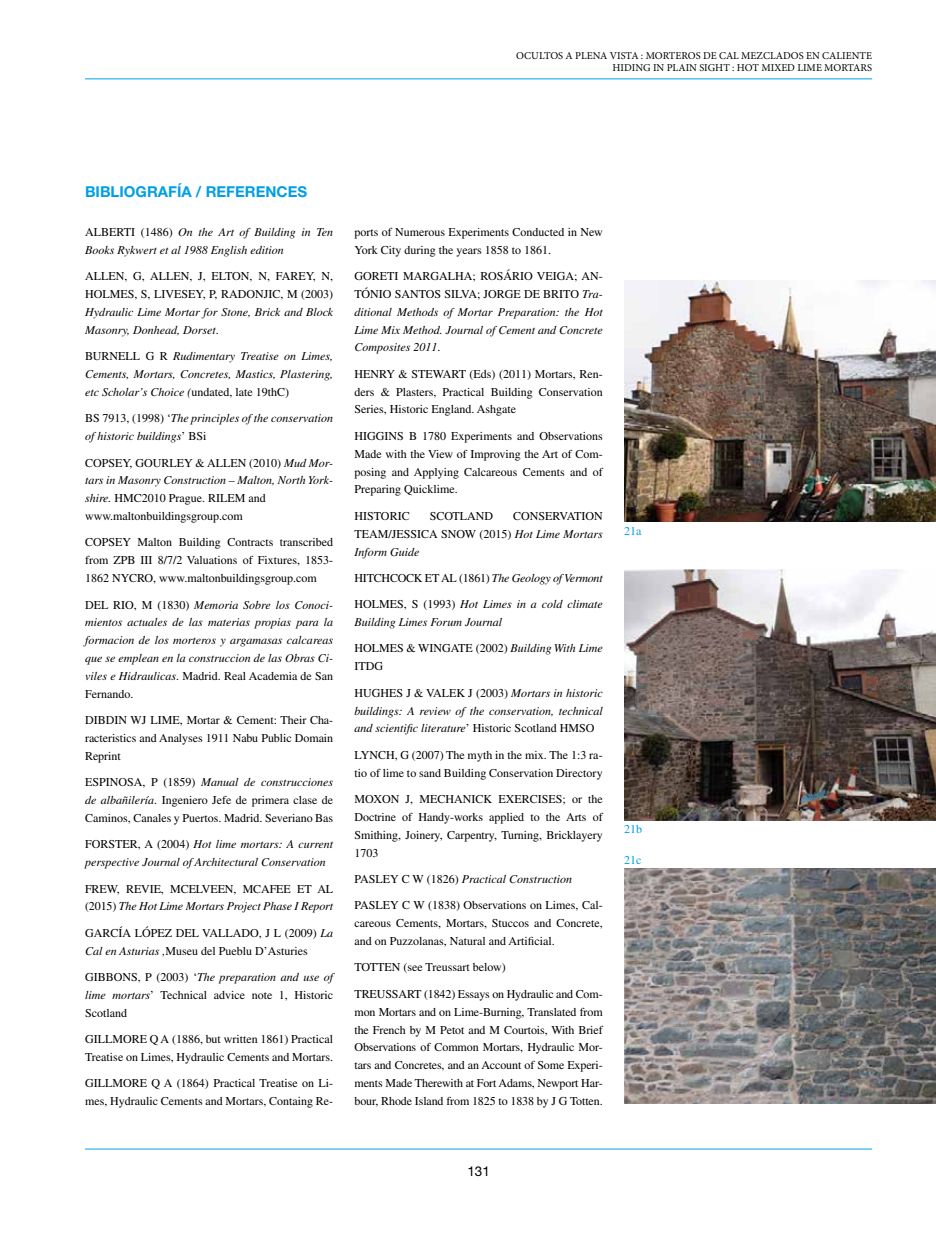
<style>
.page{position:relative;width:936px;height:1234px;background:#fff}
.page>*{position:absolute;margin:0;border:0;box-sizing:border-box;transform-origin:0 0}
.t1{font:700 15px "Helvetica Neue LT Std";color:#009fe3}
.t2{font:13.5px "Helvetica Neue LT Std";color:#000}
.t3{font:12px/17.9px "Times LT Std";color:#000}
.t4{font:italic 12px/17.9px "Times LT Std";color:#000}
.t5{font:12px "Times LT Std";color:#009fe3}
.t6{font:10.5px/12.6px "Minion Pro";color:#000;text-align:right}
.s1{font-style:normal}
.s2{font-style:italic}
</style>
<div class="page">
<hr style="left:85px;top:1148px;width:787px;height:1px;background:#009fe3">
<hr style="left:85px;top:79px;width:787px;height:1px;background:#009fe3">
<img style="left:624px;top:281px;width:311px;height:240px">
<img style="left:624px;top:569px;width:311px;height:251px">
<img style="left:624px;top:868px;width:311px;height:235px">
<p class="t6" style="left:516px;top:49px;width:357px">OCULTOS A PLENA VISTA : MORTEROS DE CAL MEZCLADOS EN CALIENTE<br>HIDING IN PLAIN SIGHT : HOT MIXED LIME MORTARS</p>
<p class="t1" style="left:85px;top:182px;width:223px">BIBLIOGRAFÍA / REFERENCES</p>
<p class="t4" style="left:85px;top:223px;width:250px"><span class="s1">ALBERTI (1486)</span> On the Art of Building in Ten<br>Books Rykwert et al 1988 English edition</p>
<p class="t3" style="left:85px;top:267px;width:250px">ALLEN, G, ALLEN, J, ELTON, N, FAREY, N,<br>HOLMES, S, LIVESEY, P, RADONJIC, M (2003)</p>
<p class="t4" style="left:85px;top:303px;width:250px">Hydraulic Lime Mortar for Stone, Brick and Block<br>Masonry, Donhead, Dorset<span class="s1">.</span></p>
<p class="t4" style="left:85px;top:347px;width:250px;text-align:justify"><span class="s1">BURNELL G R</span> Rudimentary Treatise on Limes, Cements, Mortars, Concretes, Mastics, Plastering, etc Scholar’s Choice (<span class="s1">undated, late 19thC)</span></p>
<p class="t4" style="left:85px;top:409px;width:250px"><span class="s1">BS 7913, (1998) ‘</span>The principles of the conservation of historic buildings<span class="s1">’ BSi</span></p>
<p class="t3" style="left:85px;top:453px;width:250px">COPSEY, GOURLEY &amp; ALLEN (2010) <span class="s2">Mud Mor&shy;tars in Masonry Construction – Malton, North York&shy;shire.</span> HMC2010 Prague. RILEM and www.maltonbuildingsgroup.com</p>
<p class="t3" style="left:85px;top:533px;width:250px;text-align:justify">COPSEY Malton Building Contracts transcribed from ZPB III 8/7/2 Valuations of Fixtures, 1853- 1862 NYCRO, www.maltonbuildingsgroup.com</p>
<p class="t4" style="left:85px;top:595px;width:250px;text-align:justify"><span class="s1">DEL RIO, M (1830)</span> Memoria Sobre los Conoci&shy;mientos actuales de las materias propias para la formacion de los morteros y argamasas calcareas que se emplean en la construccion de las Obras Ci&shy;viles e Hidraulicas<span class="s1">. Madrid. Real Academia de San Fernando.</span></p>
<p class="t3" style="left:85px;top:711px;width:250px;text-align:justify">DIBDIN WJ LIME, Mortar &amp; Cement: Their Cha&shy;racteristics and Analyses 1911 Nabu Public Domain Reprint</p>
<p class="t3" style="left:85px;top:773px;width:250px;text-align:justify">ESPINOSA, P (1859) <span class="s2">Manual de construcciones de albañilería</span>. Ingeniero Jefe de primera clase de Caminos, Canales y Puertos. Madrid. Severiano Bas</p>
<p class="t4" style="left:85px;top:835px;width:250px"><span class="s1">FORSTER, A (2004)</span> Hot lime mortars: A current perspective Journal of Architectural Conservation</p>
<p class="t3" style="left:85px;top:879px;width:250px">FREW, REVIE, MCELVEEN, MCAFEE ET AL (2015) <span class="s2">The Hot Lime Mortars Project Phase I Report</span></p>
<p class="t3" style="left:85px;top:923px;width:250px">GARCÍA LÓPEZ DEL VALLADO, J L (2009) <span class="s2">La<br>Cal en Asturias ,</span>Museu del Pueblu D’Asturies</p>
<p class="t3" style="left:85px;top:967px;width:250px;text-align:justify">GIBBONS, P (2003) ‘<span class="s2">The preparation and use of lime mortars</span>’ Technical advice note 1, Historic Scotland</p>
<p class="t3" style="left:85px;top:1029px;width:250px">GILLMORE Q A (1886, but written 1861) Practical<br>Treatise on Limes, Hydraulic Cements and Mortars.</p>
<p class="t3" style="left:85px;top:1074px;width:250px">GILLMORE Q A (1864) Practical Treatise on Li&shy;mes, Hydraulic Cements and Mortars, Containg Re-</p>
<p class="t3" style="left:354px;top:223px;width:250px">ports of Numerous Experiments Conducted in New<br>York City during the years 1858 to 1861.</p>
<p class="t4" style="left:354px;top:267px;width:250px;text-align:justify"><span class="s1">GORETI MARGALHA; ROSÁRIO VEIGA; AN-TÓNIO SANTOS SILVA; JORGE DE BRITO</span> Tra&shy;ditional Methods of Mortar Preparation: the Hot Lime Mix Method. Journal of Cement and Concrete Composites 2011<span class="s1">.</span></p>
<p class="t3" style="left:354px;top:364px;width:250px;text-align:justify">HENRY &amp; STEWART (Eds) (2011) Mortars, Ren&shy;ders &amp; Plasters, Practical Building Conservation Series, Historic England. Ashgate</p>
<p class="t3" style="left:354px;top:427px;width:250px;text-align:justify">HIGGINS B 1780 Experiments and Observations Made with the View of Improving the Art of Com&shy;posing and Applying Calcareous Cements and of Preparing Quicklime.</p>
<p class="t3" style="left:354px;top:506px;width:57px">HISTORIC</p>
<p class="t3" style="left:429px;top:506px;width:65px">SCOTLAND</p>
<p class="t3" style="left:354px;top:506px;width:250px;text-align:justify;text-indent:159px">CONSERVATION TEAM/JESSICA SNOW (2015) <span class="s2">Hot Lime Mortars Inform Guide</span></p>
<p class="t4" style="left:354px;top:564px;width:250px;line-height:26.4px"><span class="s1">HITCHCOCK ET AL (1861)</span> The Geology of Vermont<br><span class="s1">HOLMES, S (1993)</span> Hot Limes in a cold climate</p>
<p class="t4" style="left:354px;top:608px;width:250px;line-height:26.4px">Building Limes Forum Journal<br><span class="s1">HOLMES &amp; WINGATE (2002)</span> Building With Lime</p>
<p class="t3" style="left:354px;top:653px;width:250px;line-height:26.4px">ITDG<br>HUGHES J &amp; VALEK J (2003) <span class="s2">Mortars in historic</span></p>
<p class="t4" style="left:354px;top:701px;width:250px">buildings: A review of the conservation, technical and scientific literature<span class="s1">’ Historic Scotland HMSO</span></p>
<p class="t3" style="left:354px;top:745px;width:250px">LYNCH, G (2007) The myth in the mix. The 1:3 ra&shy;tio of lime to sand Building Conservation Directory</p>
<p class="t3" style="left:354px;top:789px;width:250px;text-align:justify">MOXON J, MECHANICK EXERCISES; or the Doctrine of Handy-works applied to the Arts of Smithing, Joinery, Carpentry, Turning, Bricklayery 1703</p>
<p class="t3" style="left:354px;top:865px;width:250px;line-height:26.4px">PASLEY C W (1826) <span class="s2">Practical Construction<br></span>PASLEY C W (1838) Observations on Limes, Cal-</p>
<p class="t3" style="left:354px;top:914px;width:250px">careous Cements, Mortars, Stuccos and Concrete, and on Puzzolanas, Natural and Artificial.</p>
<p class="t3" style="left:354px;top:953px;width:250px;line-height:26.4px">TOTTEN (see Treussart below)<br>TREUSSART (1842) Essays on Hydraulic and Com-</p>
<p class="t3" style="left:354px;top:1002px;width:250px;text-align:justify">mon Mortars and on Lime-Burning, Translated from the French by M Petot and M Courtois, With Brief Observations of Common Mortars, Hydraulic Mor&shy;tars and Concretes, and an Account of Some Experi&shy;ments Made Therewith at Fort Adams, Newport Har&shy;bour, Rhode Island from 1825 to 1838 by J G Totten.</p>
<p class="t5" style="left:624px;top:523px;width:19px">21a</p>
<p class="t5" style="left:624px;top:822px;width:19px">21b</p>
<p class="t5" style="left:624px;top:853px;width:19px">21c</p>
<p class="t2" style="left:467px;top:1162px;width:24px">131</p>
</div>
